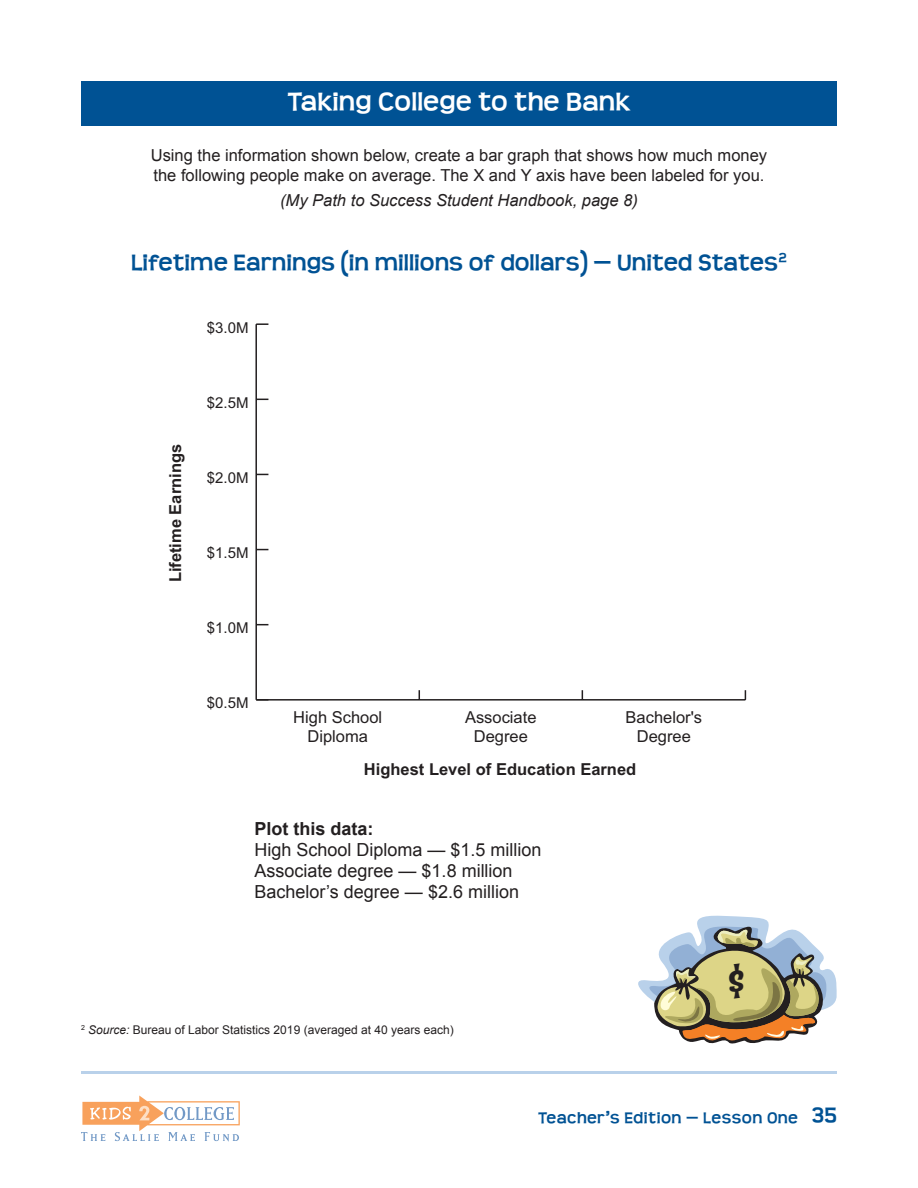
<style>
.page{position:relative;width:918px;height:1188px;background:#fff}
.page>*{position:absolute;margin:0;border:0;box-sizing:border-box;transform-origin:0 0}
.t1{font:700 38.25px "Catseye";color:#231f20}
.activity_headline_18{font:700 27px "Teen";letter-spacing:.005em;color:#fff}
.headline_catseye_16{font:700 24px "Teen";color:#005294}
.body_no_indent{font:18px "Arial";color:#231f20}
.body_no_indent-2{font:700 18px "Arial";color:#231f20}
.body_no_indent-3{font:16.5px/19.5px "Arial";color:#231f20;text-align:center}
.t2{font:700 16.5px "Arial";color:#231f20}
.body_no_indent-4{font:italic 16.5px "Arial";color:#231f20}
.t3{font:700 16.5px "Teen";letter-spacing:.025em;color:#005294}
.t4{font:15px "Arial";color:#231f20}
.Footnote_Text{font:12px "Arial";color:#231f20}
.s1{font-style:italic}
.s2{font-size:22.5px}
</style>
<div class="page">
<svg style="left:81px;top:1096px;width:159px;height:46px"></svg>
<hr style="left:81px;top:1071px;width:756px;height:3px;background:#b9d1ea">
<div style="left:81px;top:81px;width:756px;height:45px;background:#005294"></div>
<hr style="left:256px;top:699px;width:489px;height:2px;background:#231f20">
<hr style="left:255px;top:324px;width:2px;height:376px;background:#231f20">
<svg style="left:256px;top:700px;width:12px;height:1px"></svg>
<svg style="left:256px;top:323px;width:12px;height:2px"></svg>
<svg style="left:638px;top:915px;width:199px;height:129px"></svg>
<p class="activity_headline_18" style="left:288px;top:86px;width:344px">Taking College to the Bank</p>
<p class="body_no_indent-3" style="left:151px;top:146px;width:618px;text-align:left">Using the information shown below, create a bar graph that shows how much money the following people make on average. The X and Y axis have been labeled for you.</p>
<p class="body_no_indent-4" style="left:280px;top:190px;width:359px">(My Path to Success Student Handbook, page 8)</p>
<p class="headline_catseye_16" style="left:131px;top:249px;width:657px">Lifetime Earnings (in millions of dollars) — United States<sup>2</sup></p>
<p class="t4" style="left:207px;top:317px;width:43px">$3.0M</p>
<p class="t2" style="left:164px;top:582px;width:140px;rotate:-90deg">Lifetime Earnings</p>
<p class="t4" style="left:207px;top:392px;width:43px">$2.5M</p>
<p class="t4" style="left:207px;top:467px;width:43px">$2.0M</p>
<p class="t4" style="left:207px;top:543px;width:43px">$1.5M</p>
<p class="t4" style="left:207px;top:618px;width:43px">$1.0M</p>
<p class="t4" style="left:207px;top:693px;width:43px">$0.5M</p>
<p class="body_no_indent-3" style="left:293px;top:707px;width:90px">High School<br>Diploma</p>
<p class="t2" style="left:364px;top:757px;width:274px">Highest Level of Education Earned</p>
<p class="body_no_indent-3" style="left:465px;top:707px;width:73px">Associate<br>Degree</p>
<p class="body_no_indent-3" style="left:626px;top:707px;width:78px">Bachelor's<br>Degree</p>
<p class="body_no_indent-2" style="left:255px;top:817px;width:121px">Plot this data:</p>
<p class="body_no_indent" style="left:255px;top:838px;width:289px">High School Diploma — $1.5 million</p>
<p class="body_no_indent" style="left:255px;top:859px;width:260px">Associate degree — $1.8 million</p>
<p class="body_no_indent" style="left:255px;top:880px;width:266px">Bachelor’s degree — $2.6 million</p>
<p class="Footnote_Text" style="left:81px;top:1022px;width:374px"><sup>2</sup> <span class="s1">Source:</span> Bureau of Labor Statistics 2019 (averaged at 40 years each)</p>
<p class="t1" style="left:728px;top:954px;width:17px">$</p>
<p class="t3" style="left:538px;top:1109px;width:300px">Teacher’s Edition — Lesson One <span class="s2">35</span></p>
</div>
